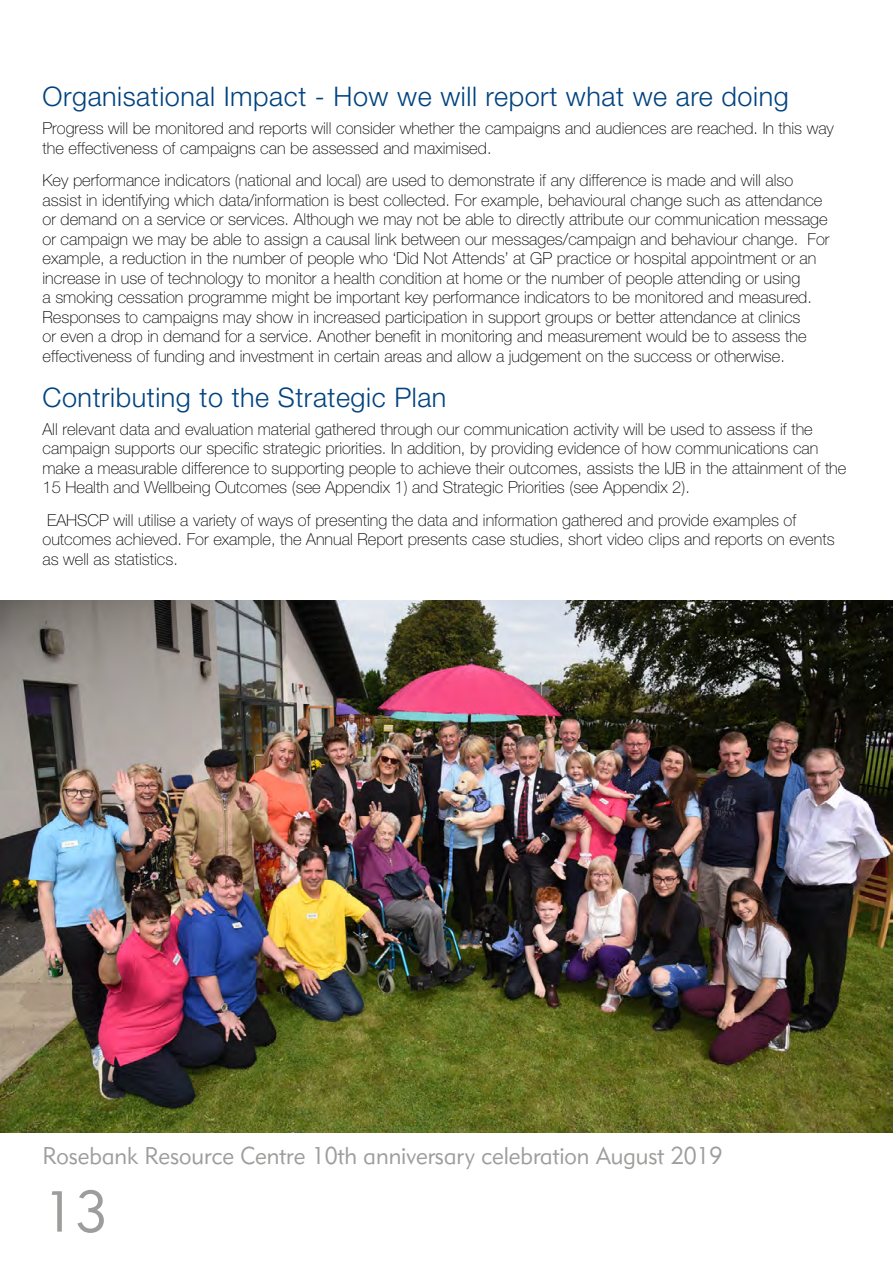
<style>
.page{position:relative;width:893px;height:1263px;background:#fff}
.page>*{position:absolute;margin:0;border:0;box-sizing:border-box;transform-origin:0 0}
.t1{font:57px "Geometric 415 BT Lite A";color:#9d9d9c}
.t2{font:300 27px "Helvetica Neue";letter-spacing:.02em;color:#004380}
.t3{font:24px "Geometric 415 BT Lite A";color:#9d9d9c;scale:.95 1}
.t4{font:100 16.5px/19.5px "Helvetica Neue";color:#000}
</style>
<div class="page">
<img style="left:0;top:601px;width:893px;height:531px">
<h2 class="t2" style="left:43px;top:80px;width:748px">Organisational Impact - How we will report what we are doing</h2>
<p class="t4" style="left:43px;top:119px;width:793px">Progress will be monitored and reports will consider whether the campaigns and audiences are reached. In this way the effectiveness of campaigns can be assessed and maximised.</p>
<p class="t4" style="left:43px;top:170px;width:788px">Key performance indicators (national and local) are used to demonstrate if any difference is made and will also assist in identifying which data/information is best collected. For example, behavioural change such as attendance or demand on a service or services. Although we may not be able to directly attribute our communication message or campaign we may be able to assign a causal link between our messages/campaign and behaviour change. For example, a reduction in the number of people who ‘Did Not Attends’ at GP practice or hospital appointment or an increase in use of technology to monitor a health condition at home or the number of people attending or using<br>a smoking cessation programme might be important key performance indicators to be monitored and measured.<br>Responses to campaigns may show in increased participation in support groups or better attendance at clinics<br>or even a drop in demand for a service. Another benefit in monitoring and measurement would be to assess the effectiveness of funding and investment in certain areas and allow a judgement on the success or otherwise.</p>
<h2 class="t2" style="left:43px;top:381px;width:405px">Contributing to the Strategic Plan</h2>
<p class="t4" style="left:43px;top:419px;width:805px">All relevant data and evaluation material gathered through our communication activity will be used to assess if the campaign supports our specific strategic priorities. In addition, by providing evidence of how communications can make a measurable difference to supporting people to achieve their outcomes, assists the IJB in the attainment of the 15 Health and Wellbeing Outcomes (see Appendix 1) and Strategic Priorities (see Appendix 2).</p>
<p class="t4" style="left:43px;top:510px;width:794px">EAHSCP will utilise a variety of ways of presenting the data and information gathered and provide examples of outcomes achieved. For example, the Annual Report presents case studies, short video clips and reports on events as well as statistics.</p>
<h3 class="t3" style="left:43px;top:1141px;width:717px">Rosebank Resource Centre 10th anniversary celebration August 2019</h3>
<h1 class="t1" style="left:43px;top:1177px;width:66px">13</h1>
</div>
